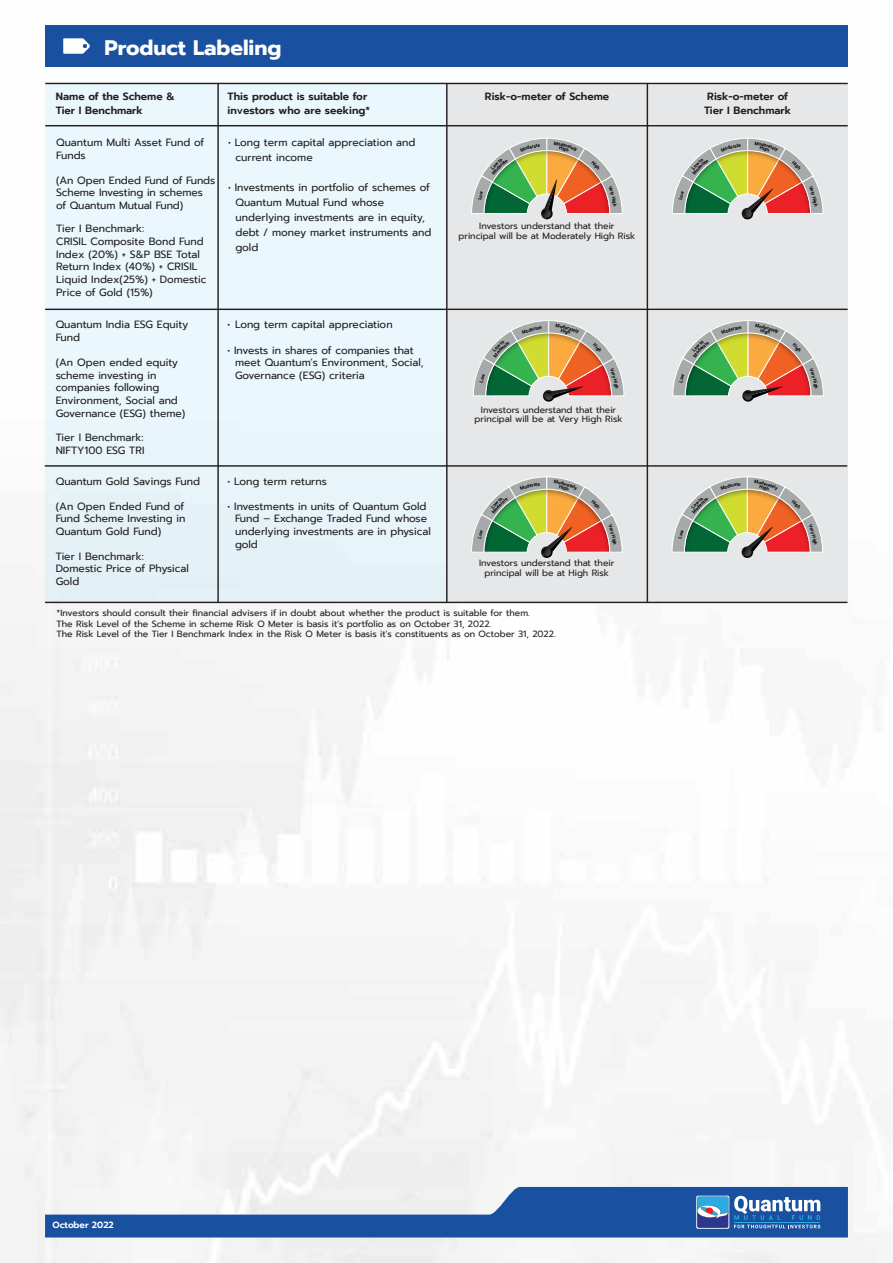
<style>
.page{position:relative;width:893px;height:1263px;background:#fff}
.page>*{position:absolute;margin:0;border:0;box-sizing:border-box;transform-origin:0 0}
.t1{font:700 21px "Prompt";color:#fff}
.t2{font:10.5px/12.6px "Prompt";color:#231f20}
.t3{font:600 10.5px/13.5px "Prompt";color:#231f20}
.t4{font:9px/9.4px "Prompt";color:#231f20;text-align:center}
.t5{font:600 9px "Prompt";color:#fff}
</style>
<div class="page">
<svg style="left:45px;top:1187px;width:803px;height:50px"></svg>
<div style="left:46px;top:83px;width:401px;height:519px;background:#eaf7fc"></div>
<div style="left:447px;top:83px;width:401px;height:519px;background:#e6e7e8"></div>
<div style="left:45px;top:25px;width:803px;height:42px;background:#1951a0"></div>
<hr style="left:45px;top:125px;width:803px;height:1px;background:#231f20">
<hr style="left:45px;top:83px;width:803px;height:1px;background:#231f20">
<hr style="left:217px;top:83px;width:2px;height:519px;background:#231f20">
<hr style="left:647px;top:83px;width:1px;height:519px;background:#231f20">
<hr style="left:446px;top:83px;width:1px;height:519px;background:#231f20">
<svg style="left:63px;top:38px;width:27px;height:16px"></svg>
<hr style="left:45px;top:309px;width:803px;height:1px;background:#231f20">
<hr style="left:45px;top:602px;width:802px;height:1px;background:#231f20">
<hr style="left:45px;top:465px;width:802px;height:2px;background:#231f20">
<svg style="left:672px;top:138px;width:151px;height:82px"></svg>
<svg style="left:473px;top:320px;width:151px;height:82px"></svg>
<svg style="left:672px;top:320px;width:152px;height:82px"></svg>
<svg style="left:471px;top:138px;width:152px;height:82px"></svg>
<svg style="left:471px;top:476px;width:151px;height:82px"></svg>
<svg style="left:672px;top:476px;width:151px;height:82px"></svg>
<h1 class="t1" style="left:105px;top:32px;width:178px">Product Labeling</h1>
<p class="t3" style="left:56px;top:90px;width:120px">Name of the Scheme &amp;<br>Tier I Benchmark</p>
<p class="t3" style="left:228px;top:90px;width:144px">This product is suitable for investors who are seeking*</p>
<p class="t3" style="left:485px;top:90px;width:126px">Risk-o-meter of Scheme</p>
<p class="t2" style="left:56px;top:136px;width:150px">Quantum Multi Asset Fund of</p>
<p class="t2" style="left:56px;top:149px;width:31px">Funds</p>
<p class="t2" style="left:56px;top:174px;width:160px">(An Open Ended Fund of Funds<br>Scheme Investing in schemes of Quantum Mutual Fund)</p>
<p class="t2" style="left:56px;top:223px;width:152px">Tier I Benchmark:<br>CRISIL Composite Bond Fund<br>Index (20%) + S&amp;P BSE Total<br>Return Index (40%) + CRISIL<br>Liquid Index(25%) + Domestic<br>Price of Gold (15%)</p>
<p class="t2" style="left:56px;top:318px;width:134px">Quantum India ESG Equity</p>
<p class="t2" style="left:56px;top:331px;width:26px">Fund</p>
<p class="t2" style="left:56px;top:356px;width:131px">(An Open ended equity scheme investing in companies following<br>Environment, Social and<br>Governance (ESG) theme)</p>
<p class="t2" style="left:56px;top:431px;width:90px">Tier I Benchmark:<br>NIFTY100 ESG TRI</p>
<p class="t2" style="left:56px;top:475px;width:146px">Quantum Gold Savings Fund</p>
<p class="t2" style="left:56px;top:500px;width:131px">(An Open Ended Fund of<br>Fund Scheme Investing in<br>Quantum Gold Fund)</p>
<p class="t2" style="left:56px;top:550px;width:135px">Tier I Benchmark:<br>Domestic Price of Physical<br>Gold</p>
<p class="t2" style="left:236px;top:135px;width:181px;line-height:15px;text-indent:-7px">• Long term capital appreciation and current income</p>
<p class="t2" style="left:236px;top:180px;width:197px;line-height:15px;text-indent:-7px">• Investments in portfolio of schemes of<br>Quantum Mutual Fund whose underlying investments are in equity, debt / money market instruments and gold</p>
<p class="t2" style="left:228px;top:318px;width:167px">• Long term capital appreciation</p>
<p class="t2" style="left:235px;top:344px;width:190px;text-indent:-7px">• Invests in shares of companies that meet Quantum's Environment, Social,<br>Governance (ESG) criteria</p>
<p class="t2" style="left:228px;top:475px;width:101px">• Long term returns</p>
<p class="t2" style="left:235px;top:500px;width:197px;text-indent:-7px">• Investments in units of Quantum Gold<br>Fund – Exchange Traded Fund whose underlying investments are in physical gold</p>
<p class="t4" style="left:458px;top:221px;width:178px">Investors understand that their<br>principal will be at Moderately High Risk</p>
<p class="t4" style="left:475px;top:405px;width:149px">Investors understand that their principal will be at Very High Risk</p>
<p class="t4" style="left:479px;top:558px;width:137px">Investors understand that their principal will be at High Risk</p>
<p class="t4" style="left:57px;top:608px;width:501px;line-height:10.5px;text-align:left">*Investors should consult their financial advisers if in doubt about whether the product is suitable for them.<br>The Risk Level of the Scheme in scheme Risk O Meter is basis it's portfolio as on October 31, 2022.<br>The Risk Level of the Tier I Benchmark Index in the Risk O Meter is basis it's constituents as on October 31, 2022.</p>
<p class="t3" style="left:704px;top:90px;width:89px;text-align:center">Risk-o-meter of<br>Tier I Benchmark</p>
<p class="t5" style="left:53px;top:1218px;width:63px">October 2022</p>
</div>
